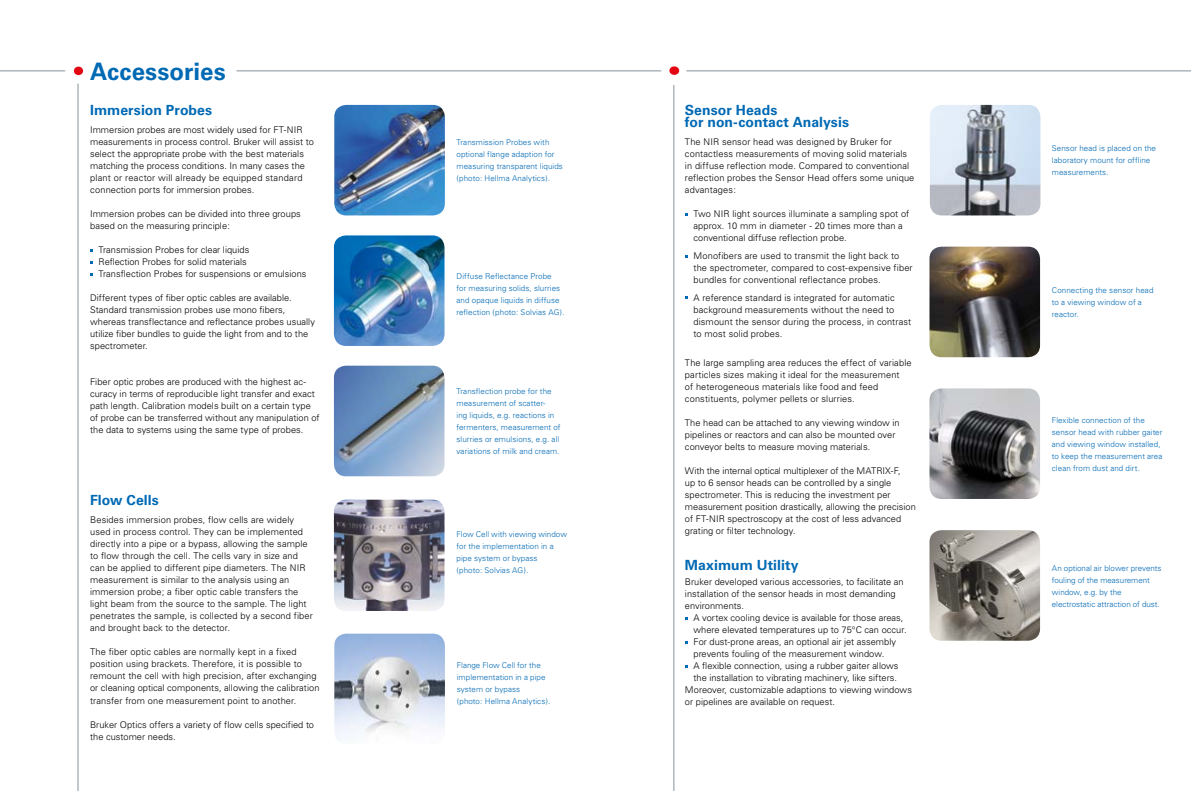
<style>
.page{position:relative;width:1191px;height:791px;background:#fff}
.page>*{position:absolute;margin:0;border:0;box-sizing:border-box;transform-origin:0 0}
.brochure_half_space{font:700 24px "Univers";letter-spacing:.005em;color:#0069b4}
.brochure_legend{font:700 14px/12px "Univers";letter-spacing:.005em;color:#0069b4}
.brochure_body{font:700 14px "Univers";letter-spacing:.005em;color:#0069b4}
.brochure_subheadline{font:700 14px "Univers";letter-spacing:.005em;color:#0069b4}
.brochure_body-2{font:300 9.2px/12px "Univers";letter-spacing:.005em;color:#000}
.brochure_subheadline-2{font:300 8px/12px "Univers";letter-spacing:.01em;color:#0069b4}
</style>
<div class="page">
<hr style="left:78px;top:84px;width:1px;height:707px;background:#83929b">
<div style="left:74px;top:67px;width:9px;height:8px;background:#e30613;border-radius:50%"></div>
<hr style="left:0;top:71px;width:65px;height:1px;background:#83929b">
<hr style="left:686px;top:71px;width:505px;height:1px;background:#83929b">
<div style="left:669px;top:66px;width:10px;height:9px;background:#e30613;border-radius:50%"></div>
<hr style="left:237px;top:71px;width:424px;height:1px;background:#83929b">
<hr style="left:673px;top:85px;width:1px;height:706px;background:#83929b">
<img style="left:930px;top:105px;width:110px;height:110px">
<img style="left:929px;top:247px;width:111px;height:110px">
<img style="left:929px;top:388px;width:111px;height:111px">
<img style="left:334px;top:105px;width:111px;height:110px">
<img style="left:334px;top:235px;width:110px;height:111px">
<img style="left:334px;top:366px;width:110px;height:110px">
<img style="left:334px;top:500px;width:110px;height:111px">
<img style="left:929px;top:530px;width:111px;height:111px">
<img style="left:334px;top:634px;width:111px;height:106px">
<p class="brochure_half_space" style="left:90px;top:57px;width:137px">Accessories</p>
<p class="brochure_body" style="left:90px;top:102px;width:124px">Immersion Probes</p>
<p class="brochure_body-2" style="left:90px;top:124px;width:225px">Immersion probes are most widely used for FT-NIR measurements in process control. Bruker will assist to select the appropriate probe with the best materials matching the process conditions. In many cases the plant or reactor will already be equipped standard connection ports for immersion probes.</p>
<p class="brochure_body-2" style="left:90px;top:208px;width:212px">Immersion probes can be divided into three groups based on the measuring principle:</p>
<p class="brochure_body-2" style="left:99px;top:244px;width:152px">Transmission Probes for clear liquids</p>
<p class="brochure_body-2" style="left:99px;top:256px;width:150px">Reflection Probes for solid materials</p>
<p class="brochure_body-2" style="left:99px;top:268px;width:209px">Transflection Probes for suspensions or emulsions</p>
<p class="brochure_body-2" style="left:90px;top:292px;width:226px">Different types of fiber optic cables are available.<br>Standard transmission probes use mono fibers, whereas transflectance and reflectance probes usually utilize fiber bundles to guide the light from and to the spectrometer.</p>
<p class="brochure_body-2" style="left:90px;top:376px;width:231px">Fiber optic probes are produced with the highest ac&shy;curacy in terms of reproducible light transfer and exact path length. Calibration models built on a certain type of probe can be transferred without any manipulation of the data to systems using the same type of probes.</p>
<p class="brochure_subheadline" style="left:90px;top:492px;width:70px">Flow Cells</p>
<p class="brochure_body-2" style="left:90px;top:514px;width:224px">Besides immersion probes, flow cells are widely used in process control. They can be implemented directly into a pipe or a bypass, allowing the sample to flow through the cell. The cells vary in size and can be applied to different pipe diameters. The NIR measurement is similar to the analysis using an immersion probe; a fiber optic cable transfers the light beam from the source to the sample. The light penetrates the sample, is collected by a second fiber and brought back to the detector.</p>
<p class="brochure_body-2" style="left:90px;top:646px;width:231px">The fiber optic cables are normally kept in a fixed position using brackets. Therefore, it is possible to remount the cell with high precision, after exchanging or cleaning optical components, allowing the calibration transfer from one measurement point to another.</p>
<p class="brochure_body-2" style="left:90px;top:718px;width:225px">Bruker Optics offers a variety of flow cells specified to the customer needs.</p>
<p class="brochure_subheadline-2" style="left:456px;top:136px;width:108px">Transmission Probes with optional flange adaption for measuring transparent liquids (photo: Hellma Analytics).</p>
<p class="brochure_subheadline-2" style="left:456px;top:270px;width:110px">Diffuse Reflectance Probe<br>for measuring solids, slurries and opaque liquids in diffuse reflection (photo: Solvias AG).</p>
<p class="brochure_subheadline-2" style="left:456px;top:385px;width:106px">Transflection probe for the measurement of scatter-<br>ing liquids, e.g. reactions in fermenters, measurement of slurries or emulsions, e.g. all variations of milk and cream.</p>
<p class="brochure_subheadline-2" style="left:456px;top:528px;width:112px">Flow Cell with viewing window for the implementation in a pipe system or bypass<br>(photo: Solvias AG).</p>
<p class="brochure_subheadline-2" style="left:457px;top:659px;width:90px">Flange Flow Cell for the implementation in a pipe system or bypass</p>
<p class="brochure_subheadline-2" style="left:457px;top:695px;width:95px">(photo: Hellma Analytics).</p>
<p class="brochure_legend" style="left:685px;top:105px;width:165px">Sensor Heads<br>for non-contact Analysis</p>
<p class="brochure_body-2" style="left:685px;top:136px;width:231px">The NIR sensor head was designed by Bruker for contactless measurements of moving solid materials in diffuse reflection mode. Compared to conventional reflection probes the Sensor Head offers some unique advantages:</p>
<p class="brochure_body-2" style="left:693px;top:208px;width:217px">Two NIR light sources illuminate a sampling spot of approx. 10 mm in diameter - 20 times more than a conventional diffuse reflection probe.</p>
<p class="brochure_body-2" style="left:693px;top:250px;width:221px">Monofibers are used to transmit the light back to the spectrometer, compared to cost-expensive fiber bundles for conventional reflectance probes.</p>
<p class="brochure_body-2" style="left:693px;top:291px;width:219px">A reference standard is integrated for automatic background measurements without the need to dismount the sensor during the process, in contrast to most solid probes.</p>
<p class="brochure_body-2" style="left:685px;top:357px;width:228px">The large sampling area reduces the effect of variable particles sizes making it ideal for the measurement<br>of heterogeneous materials like food and feed constituents, polymer pellets or slurries.</p>
<p class="brochure_body-2" style="left:685px;top:417px;width:216px">The head can be attached to any viewing window in pipelines or reactors and can also be mounted over conveyor belts to measure moving materials.</p>
<p class="brochure_body-2" style="left:685px;top:465px;width:232px">With the internal optical multiplexer of the MATRIX-F,<br>up to 6 sensor heads can be controlled by a single spectrometer. This is reducing the investment per measurement position drastically, allowing the precision of FT-NIR spectroscopy at the cost of less advanced grating or filter technology.</p>
<p class="brochure_legend" style="left:685px;top:560px;width:115px">Maximum Utility</p>
<p class="brochure_body-2" style="left:685px;top:576px;width:220px">Bruker developed various accessories, to facilitate an installation of the sensor heads in most demanding environments.</p>
<p class="brochure_body-2" style="left:693px;top:612px;width:215px">A vortex cooling device is available for those areas, where elevated temperatures up to 75°C can occur.</p>
<p class="brochure_body-2" style="left:693px;top:636px;width:204px">For dust-prone areas, an optional air jet assembly prevents fouling of the measurement window.</p>
<p class="brochure_body-2" style="left:693px;top:660px;width:207px">A flexible connection, using a rubber gaiter allows the installation to vibrating machinery, like sifters.</p>
<p class="brochure_body-2" style="left:685px;top:684px;width:228px">Moreover, customizable adaptions to viewing windows or pipelines are available on request.</p>
<p class="brochure_subheadline-2" style="left:1051px;top:143px;width:106px">Sensor head is placed on the laboratory mount for offline measurements.</p>
<p class="brochure_subheadline-2" style="left:1051px;top:284px;width:103px">Connecting the sensor head to a viewing window of a reactor.</p>
<p class="brochure_subheadline-2" style="left:1051px;top:414px;width:112px">Flexible connection of the sensor head with rubber gaiter and viewing window installed, to keep the measurement area clean from dust and dirt.</p>
<p class="brochure_subheadline-2" style="left:1051px;top:562px;width:111px">An optional air blower prevents fouling of the measurement window, e.g. by the electrostatic attraction of dust.</p>
</div>
